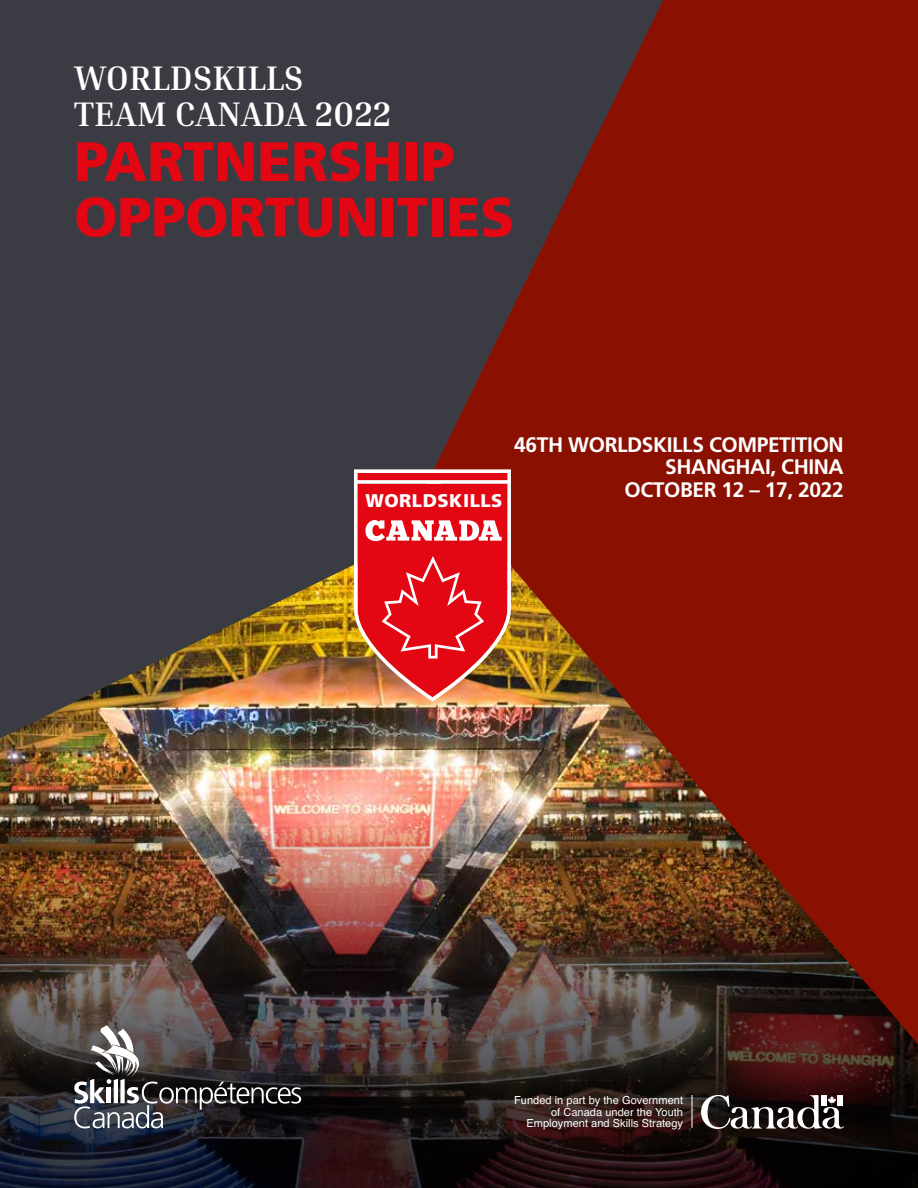
<style>
.page{position:relative;width:918px;height:1188px;background:#fff}
.page>*{position:absolute;margin:0;border:0;box-sizing:border-box;transform-origin:0 0}
.t1{font:900 55.5px/55.5px "Frutiger LT Std";color:#e30613}
.t2{font:700 34.5px/35.7px "Inria Serif";color:#fff}
.t3{font:700 21px/22.5px "Frutiger LT Std";letter-spacing:-.02em;color:#fff;text-align:right}
.t4{font:900 18.45px "Frutiger LT Std";letter-spacing:.03em;color:#fff}
.t5{font:11.1px/11.7px "Helvetica";color:#fff;text-align:right}
</style>
<div class="page">
<img style="left:0;top:739px;width:432px;height:84px">
<img style="left:0;top:823px;width:918px;height:365px">
<svg style="left:0;top:0;width:432px;height:739px;background:#444141"></svg>
<img style="left:432px;top:0;width:486px;height:1044px">
<svg style="left:74px;top:1025px;width:227px;height:103px;background:#4d484a"></svg>
<svg style="left:354px;top:469px;width:157px;height:232px;background:#e13f3f"></svg>
<svg style="left:701px;top:1095px;width:143px;height:34px"></svg>
<hr style="left:692px;top:1095px;width:1px;height:33px;background:#fff">
<h2 class="t2" style="left:74px;top:60px;width:318px">WORLDSKILLS<br>TEAM CANADA 2022</h2>
<h1 class="t1" style="left:74px;top:134px;width:442px">PARTNERSHIP<br>OPPORTUNITIES</h1>
<h3 class="t4" style="left:365px;top:490px;width:139px">WORLDSKILLS</h3>
<h3 class="t3" style="left:514px;top:433px;width:331px">46TH WORLDSKILLS COMPETITION<br>SHANGHAI, CHINA<br>OCTOBER 12 – 17, 2022</h3>
<p class="t5" style="left:514px;top:1094px;width:171px">Funded in part by the Government of Canada under the Youth<br>Employment and Skills Strategy</p>
</div>
